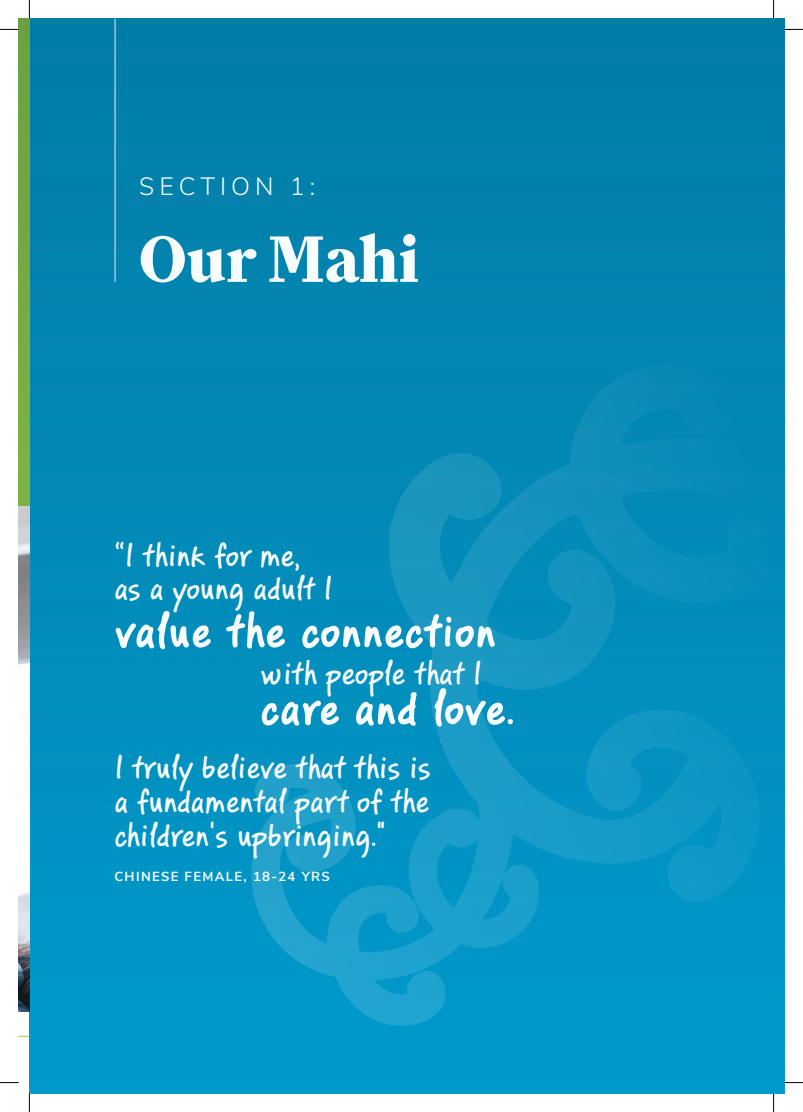
<style>
.page{position:relative;width:803px;height:1112px;background:#fff}
.page>*{position:absolute;margin:0;border:0;box-sizing:border-box;transform-origin:0 0}
.t1{font:800 68.75px "Family";letter-spacing:.01em;color:#f7fcfe}
.t2{font:700 50px "PF Reminder";color:#f7fcfe}
.t3{font:500 33.75px/33.8px "PF Reminder";color:#f7fcfe}
.t4{font:300 25px "Nunito Sans";letter-spacing:.2em;color:#f7fcfe}
.t5{font:700 13.12px "Nunito Sans";letter-spacing:.1em;color:#f7fcfe}
</style>
<div class="page">
<div style="left:29px;top:19px;width:755px;height:1073px;background:linear-gradient(to bottom,#027da5,#009acc)"></div>
<img style="left:236px;top:338px;width:548px;height:754px">
<hr style="left:115px;top:19px;width:1px;height:263px;background:#e8eff8">
<div style="left:19px;top:19px;width:10px;height:992px;background:#74aa43"></div>
<img style="left:19px;top:507px;width:10px;height:504px">
<svg style="left:0;top:29px;width:19px;height:1px"></svg>
<svg style="left:784px;top:29px;width:19px;height:1px"></svg>
<svg style="left:0;top:1082px;width:19px;height:1px"></svg>
<svg style="left:784px;top:1081px;width:19px;height:2px"></svg>
<svg style="left:29px;top:0;width:1px;height:19px"></svg>
<svg style="left:29px;top:1092px;width:1px;height:19px"></svg>
<svg style="left:773px;top:0;width:1px;height:19px"></svg>
<svg style="left:773px;top:1092px;width:1px;height:19px"></svg>
<p class="t4" style="left:139px;top:168px;width:178px">SECTION 1:</p>
<h1 class="t1" style="left:139px;top:217px;width:281px">Our Mahi</h1>
<p class="t3" style="left:114px;top:539px;width:219px">“I think for me, as a young adult I</p>
<h2 class="t2" style="left:114px;top:599px;width:383px">value the connection</h2>
<p class="t3" style="left:260px;top:658px;width:223px">with people that I</p>
<h2 class="t2" style="left:260px;top:677px;width:256px">care and love.</h2>
<p class="t3" style="left:114px;top:752px;width:318px;text-align:justify">I truly believe that this is a fundamental part of the children's upbringing."</p>
<p class="t5" style="left:114px;top:866px;width:217px">CHINESE FEMALE, 18-24 YRS</p>
</div>
